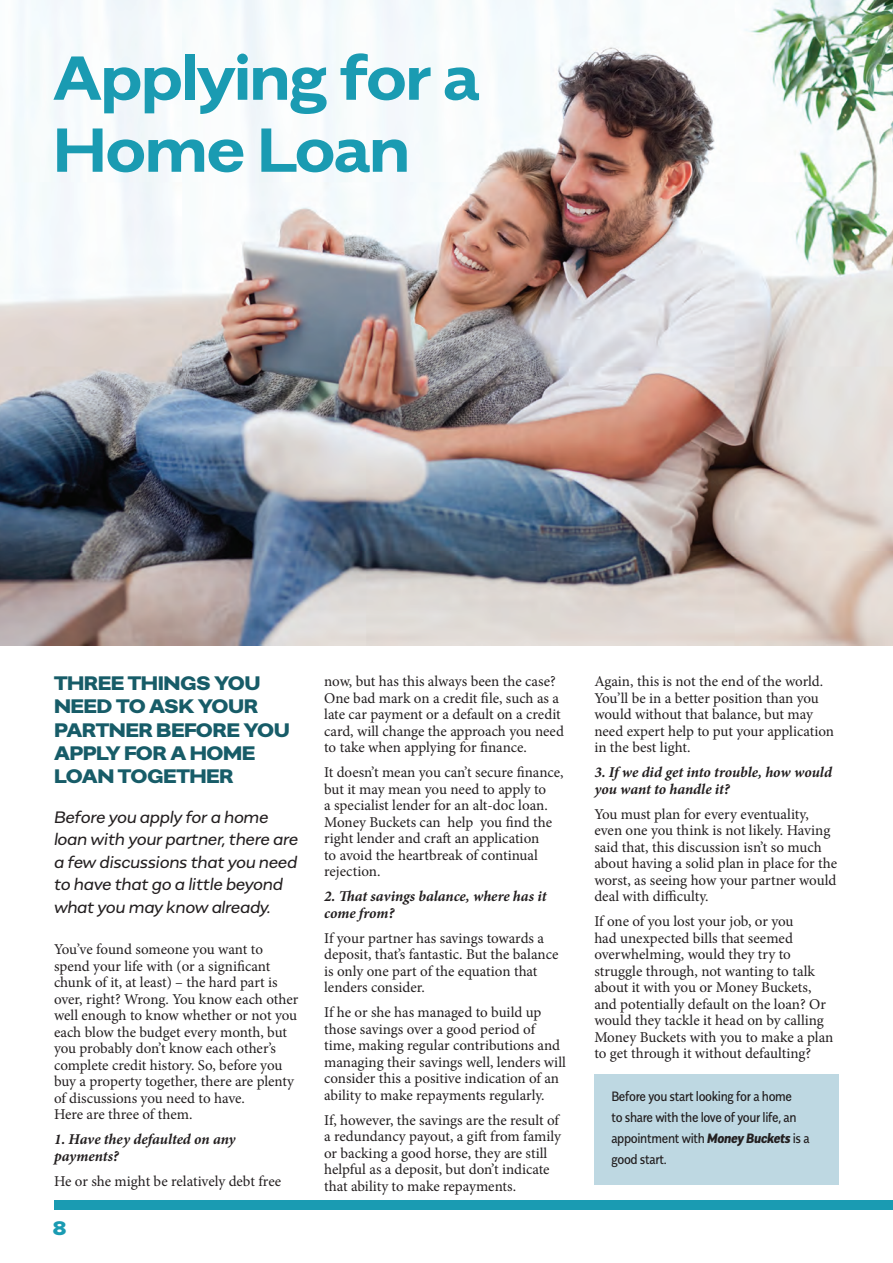
<style>
.page{position:relative;width:893px;height:1263px;background:#fff}
.page>*{position:absolute;margin:0;border:0;box-sizing:border-box;transform-origin:0 0}
.Headline{font:700 61.8px/72px "Alergia Wide";letter-spacing:-.025em;color:#1a9bb2}
.Case_Study_Head{font:900 19.5px/23.4px "Alergia Wide";letter-spacing:-.025em;color:#175c68}
.Case_Study_Head-2{font:900 19.5px "Alergia Wide";color:#1a9bb2}
.Subhead{font:italic 16.5px/22.5px "Alergia Wide";letter-spacing:-.025em;color:#231f20}
.Body{font:15px/16.5px "Minion Pro";letter-spacing:-.005em;color:#231f20}
.Body-2{font:italic 700 15px/16.5px "Minion Pro";letter-spacing:-.005em;color:#231f20}
.Case_Study_Body{font:13.5px/21px "Alergia Condensed";letter-spacing:-.025em;color:#231f20}
.s1{font-weight:700;font-style:italic}
</style>
<div class="page">
<div style="left:594px;top:1075px;width:245px;height:110px;background:#bed8e2"></div>
<img style="left:0;top:0;width:893px;height:645px">
<div style="left:54px;top:1200px;width:839px;height:10px;background:#1a9bb2"></div>
<p class="Headline" style="left:53px;top:36px;width:429px">Applying for a<br>Home Loan</p>
<p class="Case_Study_Head" style="left:54px;top:669px;width:237px">THREE THINGS YOU<br>NEED TO ASK YOUR<br>PARTNER BEFORE YOU<br>APPLY FOR A HOME<br>LOAN TOGETHER</p>
<p class="Subhead" style="left:54px;top:804px;width:246px">Before you apply for a home loan with your partner, there are a few discussions that you need to have that go a little beyond what you may know already.</p>
<p class="Body" style="left:54px;top:941px;width:246px">You’ve found someone you want to spend your life with (or a significant chunk of it, at least) – the hard part is over, right? Wrong. You know each other well enough to know whether or not you each blow the budget every month, but you probably don’t know each other’s complete credit history. So, before you buy a property together, there are plenty of discussions you need to have.<br>Here are three of them.</p>
<p class="Body-2" style="left:54px;top:1131px;width:183px">1. Have they defaulted on any payments?</p>
<p class="Body" style="left:54px;top:1173px;width:229px">He or she might be relatively debt free</p>
<p class="Case_Study_Head-2" style="left:52px;top:1212px;width:16px">8</p>
<p class="Body" style="left:324px;top:673px;width:241px">now, but has this always been the case?<br>One bad mark on a credit file, such as a late car payment or a default on a credit card, will change the approach you need to take when applying for finance.</p>
<p class="Body" style="left:324px;top:764px;width:241px">It doesn’t mean you can’t secure finance, but it may mean you need to apply to<br>a specialist lender for an alt-doc loan.<br>Money Buckets can help you find the right lender and craft an application<br>to avoid the heartbreak of continual rejection.</p>
<p class="Body-2" style="left:324px;top:888px;width:224px">2. That savings balance, where has it come from?</p>
<p class="Body" style="left:324px;top:930px;width:236px">If your partner has savings towards a deposit, that’s fantastic. But the balance is only one part of the equation that lenders consider.</p>
<p class="Body" style="left:324px;top:1004px;width:243px">If he or she has managed to build up those savings over a good period of time, making regular contributions and managing their savings well, lenders will consider this a positive indication of an ability to make repayments regularly.</p>
<p class="Body" style="left:324px;top:1112px;width:238px">If, however, the savings are the result of a redundancy payout, a gift from family or backing a good horse, they are still helpful as a deposit, but don’t indicate that ability to make repayments.</p>
<p class="Body" style="left:594px;top:673px;width:241px">Again, this is not the end of the world.<br>You’ll be in a better position than you would without that balance, but may need expert help to put your application in the best light.</p>
<p class="Body-2" style="left:594px;top:764px;width:239px">3. If we did get into trouble, how would you want to handle it?</p>
<p class="Body" style="left:594px;top:806px;width:244px">You must plan for every eventuality, even one you think is not likely. Having said that, this discussion isn’t so much about having a solid plan in place for the worst, as seeing how your partner would deal with difficulty.</p>
<p class="Body" style="left:594px;top:913px;width:241px">If one of you lost your job, or you<br>had unexpected bills that seemed overwhelming, would they try to struggle through, not wanting to talk about it with you or Money Buckets, and potentially default on the loan? Or would they tackle it head on by calling Money Buckets with you to make a plan to get through it without defaulting?</p>
<p class="Case_Study_Body" style="left:611px;top:1084px;width:200px">Before you start looking for a home<br>to share with the love of your life, an appointment with <span class="s1">Money Buckets</span> is a good start.</p>
</div>
